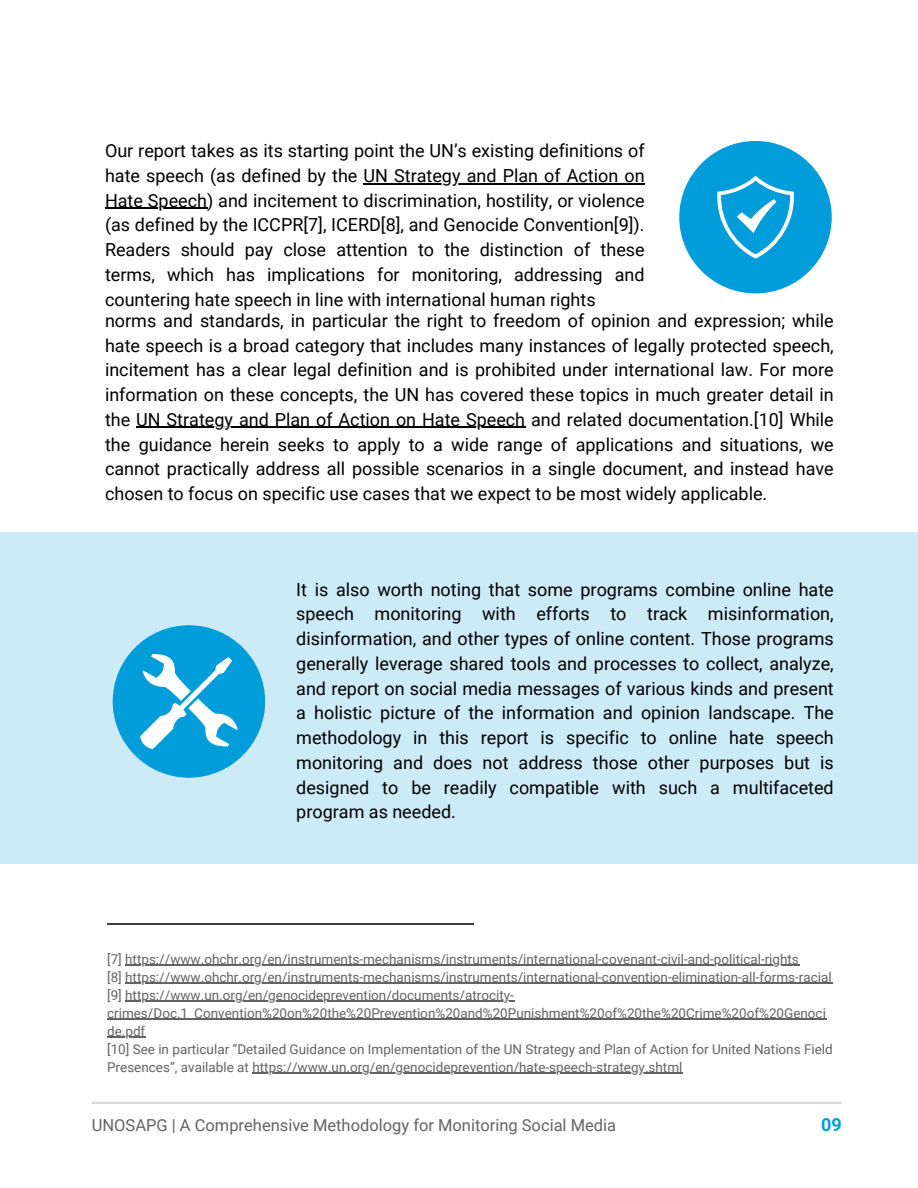
<style>
.page{position:relative;width:918px;height:1188px;background:#fff}
.page>*{position:absolute;margin:0;border:0;box-sizing:border-box;transform-origin:0 0}
.t1{font:18px/24.8px "Roboto";color:#000;text-align:justify}
.t2{font:700 18px "Roboto";color:#009dda}
.t3{font:16.5px "Roboto";color:#636363}
.t4{font:13.5px/18px "Roboto";color:#636363}
</style>
<div class="page">
<hr style="left:364px;top:183px;width:281px;height:1px;background:#000">
<hr style="left:105px;top:208px;width:102px;height:1px;background:#000">
<div style="left:0;top:532px;width:918px;height:332px;background:#ccebf7"></div>
<hr style="left:107px;top:923px;width:367px;height:1px;background:#3f3e3e">
<hr style="left:92px;top:1102px;width:750px;height:2px;background:#d9d9d9">
<hr style="left:125px;top:965px;width:675px;height:1px;background:#636363">
<hr style="left:125px;top:983px;width:708px;height:1px;background:#636363">
<hr style="left:125px;top:1001px;width:389px;height:1px;background:#636363">
<hr style="left:107px;top:1019px;width:720px;height:1px;background:#636363">
<hr style="left:107px;top:1037px;width:38px;height:1px;background:#636363">
<hr style="left:252px;top:1073px;width:431px;height:1px;background:#636363">
<div style="left:113px;top:625px;width:152px;height:153px;background:#009dda;border-radius:50%"></div>
<svg style="left:140px;top:654px;width:98px;height:95px"></svg>
<div style="left:679px;top:141px;width:153px;height:152px;background:#009dda;border-radius:50%"></div>
<svg style="left:717px;top:176px;width:77px;height:83px"></svg>
<hr style="left:136px;top:427px;width:389px;height:1px;background:#000">
<h1 class="t1" style="left:105px;top:139px;width:541px">Our report takes as its starting point the UN’s existing definitions of hate speech (as defined by the UN Strategy and Plan of Action on</h1>
<h1 class="t1" style="left:105px;top:188px;width:541px">Hate Speech) and incitement to discrimination, hostility, or violence (as defined by the ICCPR[7], ICERD[8], and Genocide Convention[9]).<br>Readers should pay close attention to the distinction of these terms, which has implications for monitoring, addressing and countering hate speech in line with international human rights</h1>
<p class="t1" style="left:105px;top:308px;width:730px">norms and standards, in particular the right to freedom of opinion and expression; while hate speech is a broad category that includes many instances of legally protected speech, incitement has a clear legal definition and is prohibited under international law. For more information on these concepts, the UN has covered these topics in much greater detail in the UN Strategy and Plan of Action on Hate Speech and related documentation.[10] While the guidance herein seeks to apply to a wide range of applications and situations, we cannot practically address all possible scenarios in a single document, and instead have chosen to focus on specific use cases that we expect to be most widely applicable.</p>
<p class="t1" style="left:296px;top:577px;width:539px">It is also worth noting that some programs combine online hate speech monitoring with efforts to track misinformation, disinformation, and other types of online content. Those programs generally leverage shared tools and processes to collect, analyze, and report on social media messages of various kinds and present a holistic picture of the information and opinion landscape. The methodology in this report is specific to online hate speech monitoring and does not address those other purposes but is designed to be readily compatible with such a multifaceted program as needed.</p>
<p class="t4" style="left:107px;top:950px;width:693px">[7] https://www.ohchr.org/en/instruments-mechanisms/instruments/international-covenant-civil-and-political-rights</p>
<p class="t4" style="left:107px;top:968px;width:726px">[8] https://www.ohchr.org/en/instruments-mechanisms/instruments/international-convention-elimination-all-forms-racial</p>
<p class="t4" style="left:107px;top:986px;width:408px">[9] https://www.un.org/en/genocideprevention/documents/atrocity-</p>
<p class="t4" style="left:107px;top:1004px;width:720px">crimes/Doc.1_Convention%20on%20the%20Prevention%20and%20Punishment%20of%20the%20Crime%20of%20Genoci</p>
<h1 class="t4" style="left:107px;top:1022px;width:727px">de.pdf<br>[10] See in particular “Detailed Guidance on Implementation of the UN Strategy and Plan of Action for United Nations Field<br>Presences”, available at https://www.un.org/en/genocideprevention/hate-speech-strategy.shtml</h1>
<h1 class="t3" style="left:92px;top:1115px;width:526px">UNOSAPG | A Comprehensive Methodology for Monitoring Social Media</h1>
<p class="t2" style="left:821px;top:1115px;width:22px">09</p>
</div>
